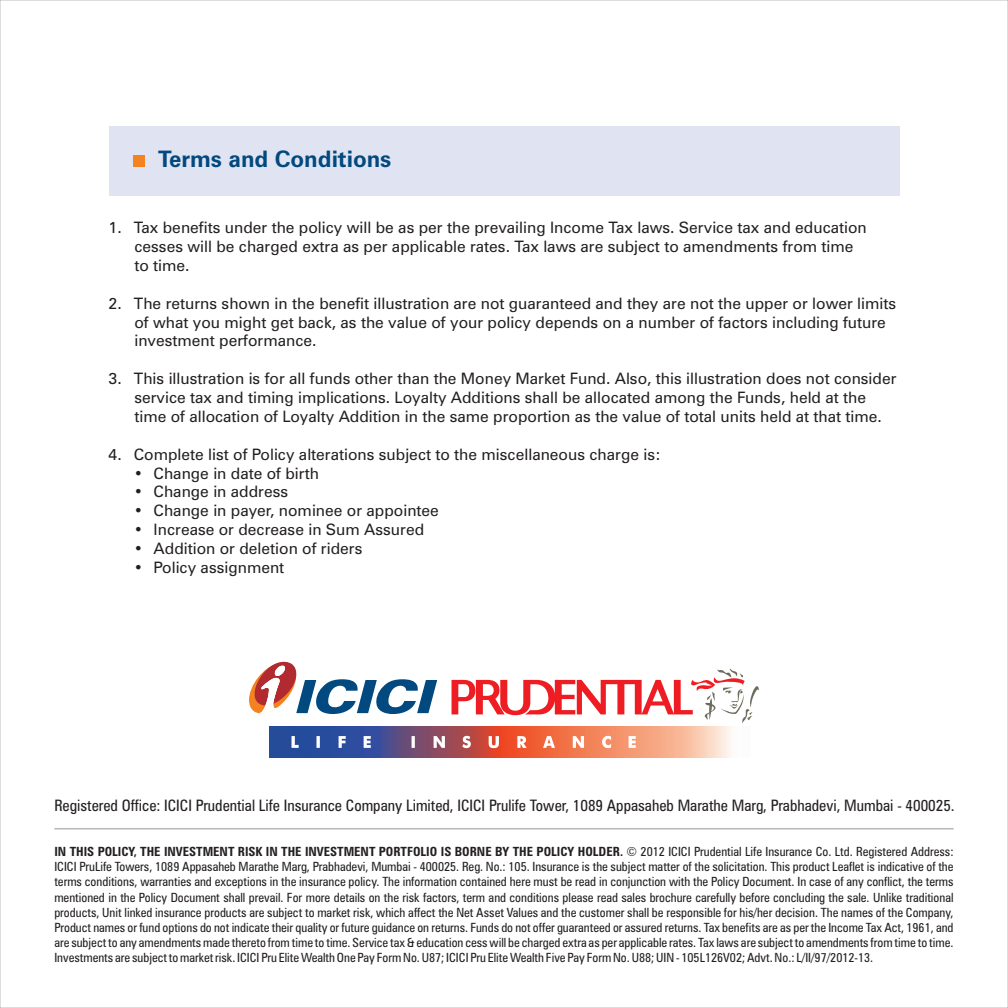
<style>
.page{position:relative;width:1008px;height:1008px;background:#fff}
.page>*{position:absolute;margin:0;border:0;box-sizing:border-box;transform-origin:0 0}
.t1{font:700 22.75px "Zurich BT";color:#01497f}
.t2{font:15.75px/18.9px "Zurich BT";color:#231f20}
.t3{font:condensed 15.75px "Zurich BT";color:#231f20}
.t4{font:condensed 12.6px/15.2px "Zurich BT";color:#231f20;text-align:justify}
.s1{font-weight:700}
</style>
<div class="page">
<div style="left:109px;top:126px;width:790px;height:70px;background:#e0e4f2"></div>
<div style="left:133px;top:155px;width:12px;height:12px;background:#f58220"></div>
<hr style="left:54px;top:828px;width:900px;height:1px;background:#939598">
<img style="left:270px;top:726px;width:462px;height:32px">
<svg style="left:452px;top:669px;width:307px;height:54px"></svg>
<svg style="left:292px;top:736px;width:344px;height:12px"></svg>
<svg style="left:249px;top:661px;width:188px;height:53px"></svg>
<h1 class="t1" style="left:158px;top:150px;width:235px">Terms and Conditions</h1>
<p class="t2" style="left:134px;top:220px;width:734px;text-indent:-26px">1. Tax benefits under the policy will be as per the prevailing Income Tax laws. Service tax and education cesses will be charged extra as per applicable rates. Tax laws are subject to amendments from time to time.</p>
<p class="t2" style="left:134px;top:295px;width:763px;text-indent:-26px">2. The returns shown in the benefit illustration are not guaranteed and they are not the upper or lower limits of what you might get back, as the value of your policy depends on a number of factors including future investment performance.</p>
<p class="t2" style="left:134px;top:371px;width:764px;text-indent:-26px">3. This illustration is for all funds other than the Money Market Fund. Also, this illustration does not consider service tax and timing implications. Loyalty Additions shall be allocated among the Funds, held at the time of allocation of Loyalty Addition in the same proportion as the value of total units held at that time.</p>
<p class="t2" style="left:109px;top:446px;width:554px">4. Complete list of Policy alterations subject to the miscellaneous charge is:</p>
<p class="t2" style="left:134px;top:465px;width:187px">• Change in date of birth</p>
<p class="t2" style="left:134px;top:484px;width:156px">• Change in address</p>
<p class="t2" style="left:134px;top:503px;width:307px">• Change in payer, nominee or appointee</p>
<p class="t2" style="left:134px;top:522px;width:292px">• Increase or decrease in Sum Assured</p>
<p class="t2" style="left:134px;top:541px;width:230px">• Addition or deletion of riders</p>
<p class="t2" style="left:134px;top:559px;width:152px">• Policy assignment</p>
<p class="t3" style="left:54px;top:799px;width:902px">Registered Office: ICICI Prudential Life Insurance Company Limited, ICICI Prulife Tower, 1089 Appasaheb Marathe Marg, Prabhadevi, Mumbai - 400025.</p>
<p class="t4" style="left:54px;top:845px;width:901px"><span class="s1">IN THIS POLICY, THE INVESTMENT RISK IN THE INVESTMENT PORTFOLIO IS BORNE BY THE POLICY HOLDER.</span> © 2012 ICICI Prudential Life Insurance Co. Ltd. Registered Address:<br>ICICI PruLife Towers, 1089 Appasaheb Marathe Marg, Prabhadevi, Mumbai - 400025. Reg. No.: 105. Insurance is the subject matter of the solicitation. This product Leaflet is indicative of the terms conditions, warranties and exceptions in the insurance policy. The information contained here must be read in conjunction with the Policy Document. In case of any conflict, the terms mentioned in the Policy Document shall prevail. For more details on the risk factors, term and conditions please read sales brochure carefully before concluding the sale. Unlike traditional products, Unit linked insurance products are subject to market risk, which affect the Net Asset Values and the customer shall be responsible for his/her decision. The names of the Company, Product names or fund options do not indicate their quality or future guidance on returns. Funds do not offer guaranteed or assured returns. Tax benefits are as per the Income Tax Act, 1961, and are subject to any amendments made thereto from time to time. Service tax &amp; education cess will be charged extra as per applicable rates. Tax laws are subject to amendments from time to time.<br>Investments are subject to market risk. ICICI Pru Elite Wealth One Pay Form No. U87; ICICI Pru Elite Wealth Five Pay Form No. U88; UIN - 105L126V02; Advt. No.: L/II/97/2012-13.</p>
</div>
